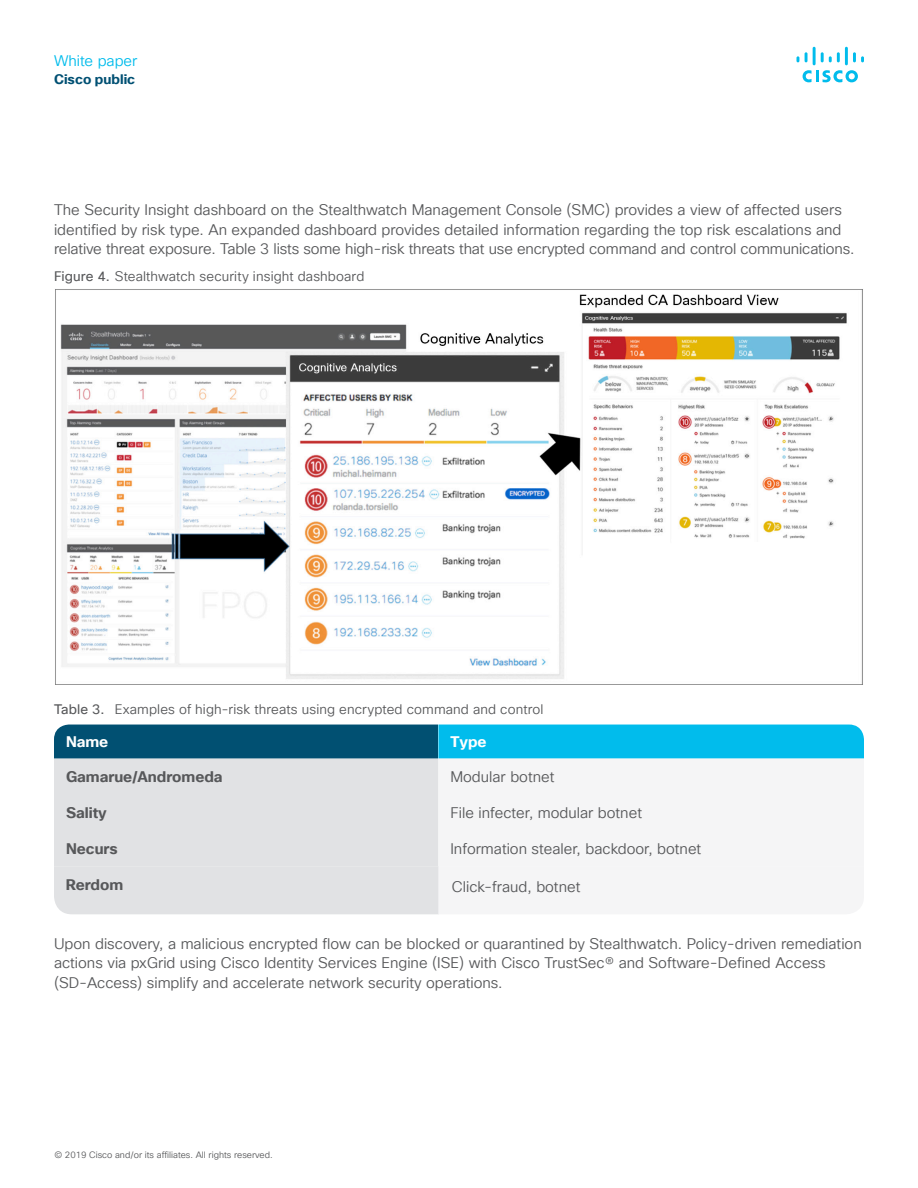
<style>
.page{position:relative;width:918px;height:1188px;background:#fff}
.page>*{position:absolute;margin:0;border:0;box-sizing:border-box;transform-origin:0 0}
.Body{font:15px/19.5px "Cisco Sans TT Light";color:#57585a}
.Table_body{font:15px "Cisco Sans TT Light";color:#57585a}
.Body-2{font:700 15px "Cisco Sans TT";color:#57585a}
.t1{font:15px "Cisco Sans TT Light";color:#01bcec}
.Table_Head{font:700 15px "Cisco Sans TT";color:#fff}
.Table_body-2{font:700 15px "Cisco Sans TT";color:#57585a}
.FigureCaption{font:13.5px "Cisco Sans TT Light";letter-spacing:.01em;color:#57585a}
.t2{font:700 13.5px "Cisco Sans TT";color:#005073}
.t3{font:9px "Cisco Sans TT Light";color:#57585a}
.s1{font-family:"Cisco Sans TT"}
</style>
<div class="page">
<svg style="left:803px;top:70px;width:55px;height:12px"></svg>
<svg style="left:797px;top:56px;width:2px;height:6px"></svg>
<svg style="left:805px;top:52px;width:3px;height:10px"></svg>
<hr style="left:813px;top:47px;width:3px;height:18px;background:#01bcec">
<svg style="left:821px;top:52px;width:19px;height:10px"></svg>
<hr style="left:845px;top:47px;width:3px;height:18px;background:#01bcec">
<svg style="left:853px;top:52px;width:11px;height:10px"></svg>
<img style="left:55px;top:289px;width:808px;height:396px">
<svg style="left:54px;top:725px;width:810px;height:189px"></svg>
<p class="t1" style="left:54px;top:51px;width:85px">White paper</p>
<p class="t2" style="left:54px;top:70px;width:83px">Cisco public</p>
<p class="Body" style="left:54px;top:201px;width:802px">The Security Insight dashboard on the Stealthwatch Management Console (SMC) provides a view of affected users identified by risk type. An expanded dashboard provides detailed information regarding the top risk escalations and relative threat exposure. Table 3 lists some high-risk threats that use encrypted command and control communications.</p>
<p class="FigureCaption" style="left:54px;top:268px;width:312px"><span class="s1">Figure 4.</span> Stealthwatch security insight dashboard</p>
<p class="FigureCaption" style="left:54px;top:701px;width:491px"><span class="s1">Table 3.</span> Examples of high-risk threats using encrypted command and control</p>
<p class="Table_Head" style="left:66px;top:732px;width:44px">Name</p>
<p class="Table_Head" style="left:450px;top:732px;width:38px">Type</p>
<p class="Body-2" style="left:66px;top:767px;width:158px">Gamarue/Andromeda</p>
<p class="Table_body" style="left:450px;top:767px;width:105px">Modular botnet</p>
<p class="Body-2" style="left:66px;top:803px;width:42px">Sality</p>
<p class="Table_body" style="left:450px;top:803px;width:193px">File infecter, modular botnet</p>
<p class="Table_body-2" style="left:66px;top:839px;width:53px">Necurs</p>
<p class="Table_body" style="left:450px;top:839px;width:252px">Information stealer, backdoor, botnet</p>
<p class="Body-2" style="left:66px;top:875px;width:59px">Rerdom</p>
<p class="Table_body" style="left:452px;top:877px;width:130px">Click-fraud, botnet</p>
<p class="Body" style="left:54px;top:934px;width:809px">Upon discovery, a malicious encrypted flow can be blocked or quarantined by Stealthwatch. Policy-driven remediation actions via pxGrid using Cisco Identity Services Engine (ISE) with Cisco TrustSec® and Software-Defined Access (SD-Access) simplify and accelerate network security operations.</p>
<p class="t3" style="left:54px;top:1149px;width:220px">© 2019 Cisco and/or its affiliates. All rights reserved.</p>
</div>
